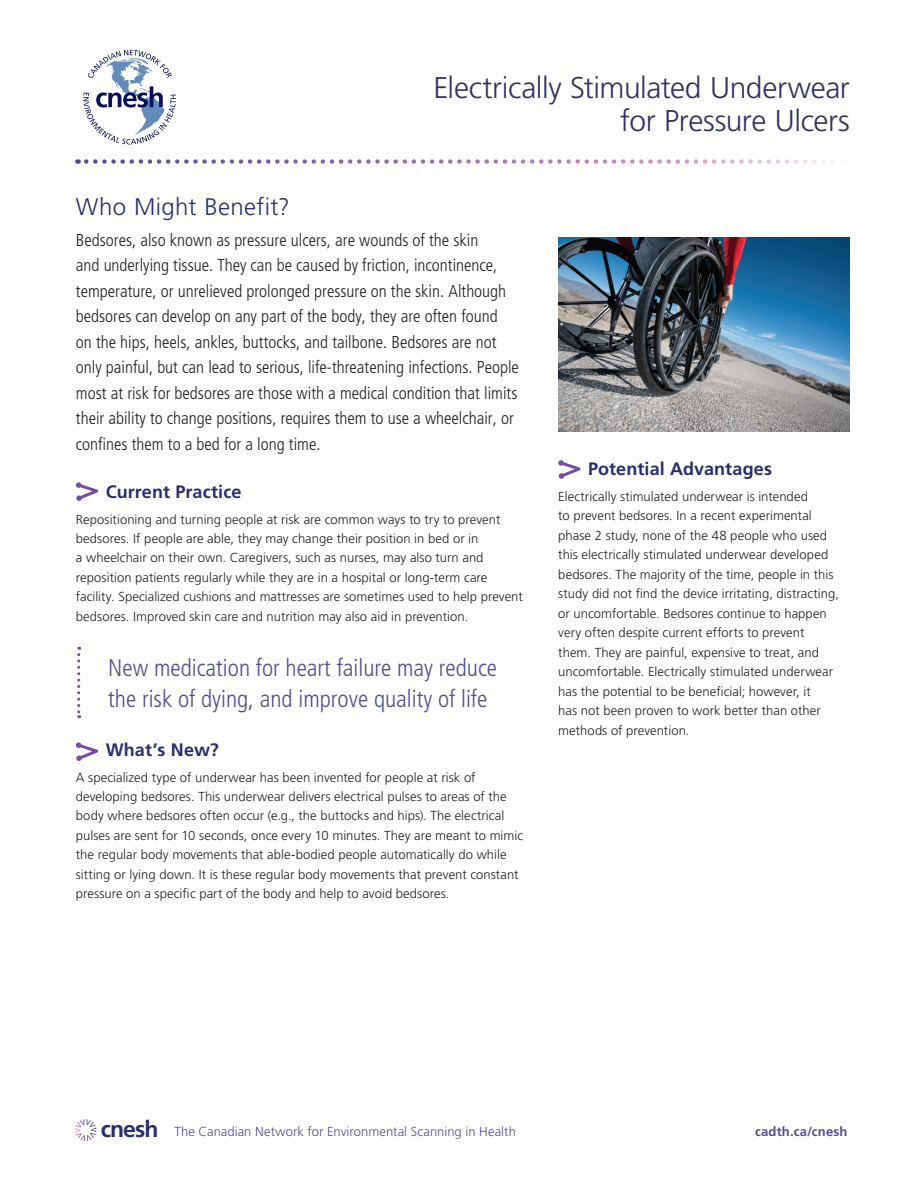
<style>
.page{position:relative;width:918px;height:1188px;background:#fff}
.page>*{position:absolute;margin:0;border:0;box-sizing:border-box;transform-origin:0 0}
.t1{font:300 30px/33px "Frutiger LT Std";letter-spacing:-.015em;color:#313265;text-align:right}
.t2{font:300 condensed 24px/31.5px "Frutiger LT Std";color:#4f4d98}
.t3{font:300 24px "Frutiger LT Std";letter-spacing:.015em;color:#2a2d70}
.t4{font:700 18px "Frutiger LT Std";letter-spacing:.005em;color:#2a2d70}
.t5{font:300 condensed 17.25px/25.5px "Frutiger LT Std";color:#231f20}
.t6{font:300 13.05px/19.5px "Frutiger LT Std";letter-spacing:.005em;color:#231f20}
.t7{font:300 13.05px "Frutiger LT Std";letter-spacing:.005em;color:#4f4d98}
.t8{font:700 13.05px "Frutiger LT Std";letter-spacing:.015em;color:#4f4d98}
.s1{font-weight:700;font-size:22.95px;color:#2b2d71}
</style>
<div class="page">
<svg style="left:75px;top:1119px;width:22px;height:22px"></svg>
<svg style="left:83px;top:50px;width:93px;height:95px"></svg>
<svg style="left:86px;top:159px;width:748px;height:5px"></svg>
<img style="left:558px;top:238px;width:292px;height:194px">
<svg style="left:76px;top:482px;width:22px;height:19px"></svg>
<svg style="left:76px;top:742px;width:22px;height:19px"></svg>
<svg style="left:558px;top:460px;width:23px;height:19px"></svg>
<svg style="left:77px;top:647px;width:3px;height:71px"></svg>
<h1 class="t1" style="left:433px;top:72px;width:418px">Electrically Stimulated Underwear for Pressure Ulcers</h1>
<h2 class="t3" style="left:76px;top:193px;width:215px">Who Might Benefit?</h2>
<p class="t5" style="left:76px;top:228px;width:445px">Bedsores, also known as pressure ulcers, are wounds of the skin<br>and underlying tissue. They can be caused by friction, incontinence, temperature, or unrelieved prolonged pressure on the skin. Although bedsores can develop on any part of the body, they are often found<br>on the hips, heels, ankles, buttocks, and tailbone. Bedsores are not only painful, but can lead to serious, life-threatening infections. People most at risk for bedsores are those with a medical condition that limits their ability to change positions, requires them to use a wheelchair, or confines them to a bed for a long time.</p>
<h3 class="t4" style="left:106px;top:481px;width:137px">Current Practice</h3>
<p class="t6" style="left:76px;top:509px;width:448px">Repositioning and turning people at risk are common ways to try to prevent bedsores. If people are able, they may change their position in bed or in<br>a wheelchair on their own. Caregivers, such as nurses, may also turn and reposition patients regularly while they are in a hospital or long-term care facility. Specialized cushions and mattresses are sometimes used to help prevent bedsores. Improved skin care and nutrition may also aid in prevention.</p>
<h2 class="t2" style="left:108px;top:652px;width:390px">New medication for heart failure may reduce the risk of dying, and improve quality of life</h2>
<h3 class="t4" style="left:106px;top:739px;width:115px">What’s New?</h3>
<p class="t6" style="left:76px;top:767px;width:449px">A specialized type of underwear has been invented for people at risk of developing bedsores. This underwear delivers electrical pulses to areas of the body where bedsores often occur (e.g., the buttocks and hips). The electrical pulses are sent for 10 seconds, once every 10 minutes. They are meant to mimic the regular body movements that able-bodied people automatically do while sitting or lying down. It is these regular body movements that prevent constant pressure on a specific part of the body and help to avoid bedsores.</p>
<h3 class="t4" style="left:588px;top:458px;width:186px">Potential Advantages</h3>
<p class="t6" style="left:558px;top:487px;width:282px">Electrically stimulated underwear is intended<br>to prevent bedsores. In a recent experimental phase 2 study, none of the 48 people who used this electrically stimulated underwear developed bedsores. The majority of the time, people in this study did not find the device irritating, distracting, or uncomfortable. Bedsores continue to happen very often despite current efforts to prevent them. They are painful, expensive to treat, and uncomfortable. Electrically stimulated underwear has the potential to be beneficial; however, it<br>has not been proven to work better than other methods of prevention.</p>
<p class="t7" style="left:101px;top:1124px;width:417px"><span class="s1">cnesh</span> The Canadian Network for Environmental Scanning in Health</p>
<p class="t8" style="left:755px;top:1124px;width:94px">cadth.ca/cnesh</p>
</div>
